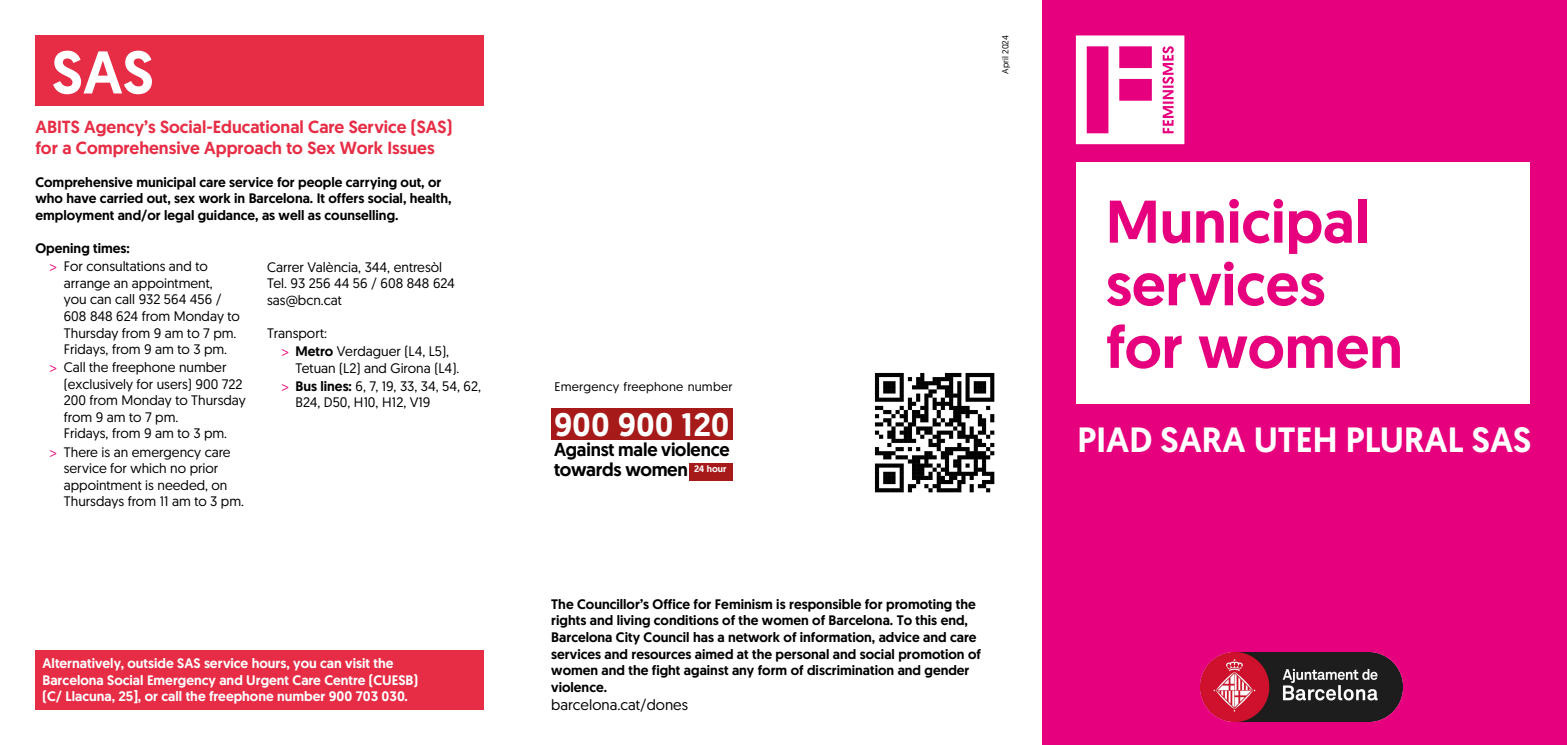
<style>
.page{position:relative;width:1567px;height:745px;background:#fff}
.page>*{position:absolute;margin:0;border:0;box-sizing:border-box;transform-origin:0 0}
.t1{font:500 60px/62.5px "Geomanist";color:#e6007d}
.t2{font:500 60px "Geomanist";color:#fff}
.t3{font:500 35px "Geomanist";color:#fff}
.t4{font:500 32.5px "Geomanist";color:#fff}
.t5{font:500 18.75px/20px "Geomanist";letter-spacing:-.01em;color:#000}
.t6{font:500 17.5px/21px "Geomanist";color:#e72d45}
.t7{font:15px "Geomanist";color:#000}
.t8{font:13.75px/16.5px "Geomanist";color:#000}
.t9{font:500 13.75px/16.5px "Geomanist";color:#000}
.t10{font:500 13.75px/16.5px "Geomanist";color:#fff}
.t11{font:12.5px "Geomanist";letter-spacing:.015em;color:#000}
.t12{font:8.75px "Geomanist";color:#000}
.s1{font-weight:500}
.s2{font-family:"Minion Pro";font-weight:700;color:#e6007d}
</style>
<div class="page">
<div style="left:1042px;top:0;width:524px;height:744px;background:#e6007d"></div>
<svg style="left:1075px;top:35px;width:109px;height:109px"></svg>
<div style="left:1075px;top:162px;width:454px;height:241px;background:#fff"></div>
<div style="left:35px;top:35px;width:449px;height:71px;background:#e72d45"></div>
<div style="left:35px;top:649px;width:449px;height:60px;background:#e72d45"></div>
<div style="left:551px;top:407px;width:181px;height:32px;background:#a61a1a"></div>
<div style="left:688px;top:463px;width:44px;height:17px;background:#a61a1a"></div>
<img style="left:1200px;top:652px;width:202px;height:68px">
<img style="left:874px;top:372px;width:121px;height:121px">
<h1 class="t2" style="left:52px;top:33px;width:104px">SAS</h1>
<p class="t6" style="left:35px;top:116px;width:418px">ABITS Agency’s Social-Educational Care Service (SAS) for a Comprehensive Approach to Sex Work Issues</p>
<p class="t9" style="left:35px;top:173px;width:417px">Comprehensive municipal care service for people carrying out, or who have carried out, sex work in Barcelona. It offers social, health, employment and/or legal guidance, as well as counselling.</p>
<p class="t8" style="left:50px;top:238px;width:160px;line-height:18.2px;text-indent:-14px"><span class="s1">Opening times:<br></span><span class="s2">&gt;</span> For consultations and to</p>
<p class="t8" style="left:64px;top:274px;width:178px">arrange an appointment,<br>you can call 932 564 456 /<br>608 848 624 from Monday to<br>Thursday from 9 am to 7 pm.<br>Fridays, from 9 am to 3 pm.</p>
<p class="t8" style="left:64px;top:358px;width:183px;text-indent:-14px"><span class="s2">&gt;</span> Call the freephone number (exclusively for users) 900 722<br>200 from Monday to Thursday from 9 am to 7 pm.<br>Fridays, from 9 am to 3 pm.</p>
<p class="t8" style="left:64px;top:443px;width:182px;text-indent:-14px"><span class="s2">&gt;</span> There is an emergency care service for which no prior appointment is needed, on<br>Thursdays from 11 am to 3 pm.</p>
<p class="t8" style="left:267px;top:258px;width:189px">Carrer València, 344, entresòl<br>Tel. 93 256 44 56 / 608 848 624 sas@bcn.cat</p>
<p class="t8" style="left:281px;top:323px;width:169px;line-height:18.2px;text-indent:-14px">Transport:<br><span class="s2">&gt;</span> <span class="s1">Metro</span> Verdaguer (L4, L5),</p>
<p class="t8" style="left:281px;top:358px;width:201px;line-height:18.2px;text-align:center">Tetuan (L2) and Girona (L4).<br><span class="s2">&gt;</span> <span class="s1">Bus lines:</span> 6, 7, 19, 33, 34, 54, 62,</p>
<p class="t8" style="left:295px;top:394px;width:136px">B24, D50, H10, H12, V19</p>
<p class="t10" style="left:43px;top:654px;width:377px">Alternatively, outside SAS service hours, you can visit the<br>Barcelona Social Emergency and Urgent Care Centre (CUESB) (C/ Llacuna, 25], or call the freephone number 900 703 030.</p>
<p class="t12" style="left:999px;top:73px;width:40px;rotate:-90deg">April 2024</p>
<p class="t11" style="left:554px;top:378px;width:179px">Emergency freephone number</p>
<h3 class="t4" style="left:554px;top:402px;width:177px">900 900 120</h3>
<h3 class="t5" style="left:554px;top:439px;width:177px">Against male violence towards women <sup>24</sup> <sup>hour</sup></h3>
<p class="t9" style="left:551px;top:595px;width:431px">The Councillor’s Office for Feminism is responsible for promoting the rights and living conditions of the women of Barcelona. To this end, Barcelona City Council has a network of information, advice and care services and resources aimed at the personal and social promotion of women and the fight against any form of discrimination and gender violence.</p>
<p class="t7" style="left:551px;top:694px;width:138px">barcelona.cat/dones</p>
<h1 class="t1" style="left:1105px;top:189px;width:298px">Municipal services for women</h1>
<h2 class="t3" style="left:1077px;top:416px;width:455px">PIAD SARA UTEH PLURAL SAS</h2>
</div>
